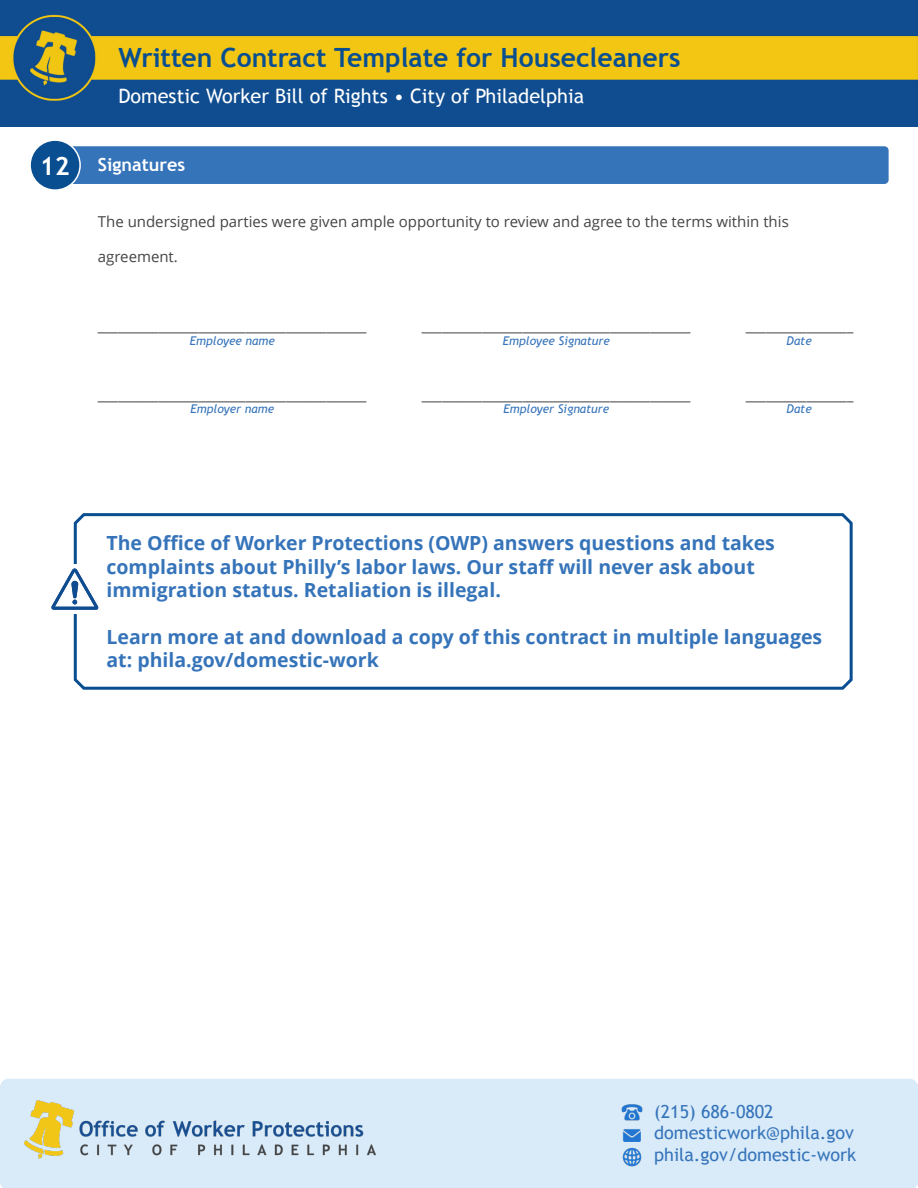
<style>
.page{position:relative;width:918px;height:1188px;background:#fff}
.page>*{position:absolute;margin:0;border:0;box-sizing:border-box;transform-origin:0 0}
.t1{font:700 26.55px "Trebuchet MS";color:#094e90}
.t2{font:700 25.35px "Trebuchet MS";color:#fff}
.t3{font:19.95px "Trebuchet MS";color:#fff}
.t4{font:700 19.5px/23.4px "Open Sans";color:#3674ba}
.t5{font:18px/21.6px "Trebuchet MS";color:#3674ba}
.t6{font:700 18px "Trebuchet MS";color:#fff}
.t7{font:15px "Open Sans";color:#444}
.t8{font:italic 12px "Trebuchet MS";color:#3674ba}
</style>
<div class="page">
<img style="left:0;top:0;width:910px;height:126px">
<div style="left:0;top:1079px;width:917px;height:109px;background:#d9ebf9"></div>
<img style="left:24px;top:1100px;width:352px;height:59px">
<img style="left:622px;top:1104px;width:20px;height:16px">
<img style="left:623px;top:1129px;width:18px;height:13px">
<img style="left:621px;top:1146px;width:22px;height:22px;border-radius:11px">
<img style="left:910px;top:0;width:8px;height:126px">
<svg style="left:917px;top:1084px;width:1px;height:101px"></svg>
<div style="left:68px;top:146px;width:821px;height:38px;background:#3674ba;border-radius:4px"></div>
<div style="left:30px;top:140px;width:50px;height:50px;background:#094e90;border-radius:50%"></div>
<div style="left:29px;top:139px;width:52px;height:52px;border:2px solid #fff;border-radius:50%"></div>
<svg style="left:73px;top:513px;width:780px;height:177px"></svg>
<div style="left:71px;top:564px;width:8px;height:50px;background:#fff"></div>
<svg style="left:51px;top:568px;width:47px;height:42px"></svg>
<h2 class="t2" style="left:40px;top:150px;width:31px">12</h2>
<h1 class="t1" style="left:118px;top:41px;width:564px">Written Contract Template for Housecleaners</h1>
<h3 class="t3" style="left:118px;top:84px;width:467px">Domestic Worker Bill of Rights • City of Philadelphia</h3>
<p class="t6" style="left:98px;top:154px;width:89px">Signatures</p>
<p class="t7" style="left:98px;top:212px;width:692px">The undersigned parties were given ample opportunity to review and agree to the terms within this</p>
<p class="t7" style="left:98px;top:246px;width:82px">agreement.</p>
<p class="t7" style="left:98px;top:315px;width:270px">________________________________________</p>
<p class="t7" style="left:422px;top:315px;width:270px">________________________________________</p>
<p class="t7" style="left:746px;top:315px;width:109px">________________</p>
<p class="t8" style="left:190px;top:334px;width:87px">Employee name</p>
<p class="t8" style="left:503px;top:334px;width:109px">Employee Signature</p>
<p class="t8" style="left:787px;top:334px;width:27px">Date</p>
<p class="t7" style="left:98px;top:384px;width:270px">________________________________________</p>
<p class="t8" style="left:191px;top:402px;width:85px">Employer name</p>
<p class="t7" style="left:422px;top:384px;width:270px">________________________________________</p>
<p class="t8" style="left:504px;top:402px;width:107px">Employer Signature</p>
<p class="t7" style="left:746px;top:384px;width:109px">________________</p>
<p class="t8" style="left:787px;top:402px;width:27px">Date</p>
<h3 class="t4" style="left:107px;top:531px;width:670px">The Office of Worker Protections (OWP) answers questions and takes complaints about Philly s’ labor laws. Our staff will never ask about immigration status. Retaliation is illegal.</h3>
<h3 class="t4" style="left:107px;top:625px;width:717px">Learn more at and download a copy of this contract in multiple languages at: phila.gov/domestic-work</h3>
<p class="t5" style="left:654px;top:1101px;width:203px">)215( 686-0802 domesticwork@phila.gov phila.gov/domestic-work</p>
</div>
